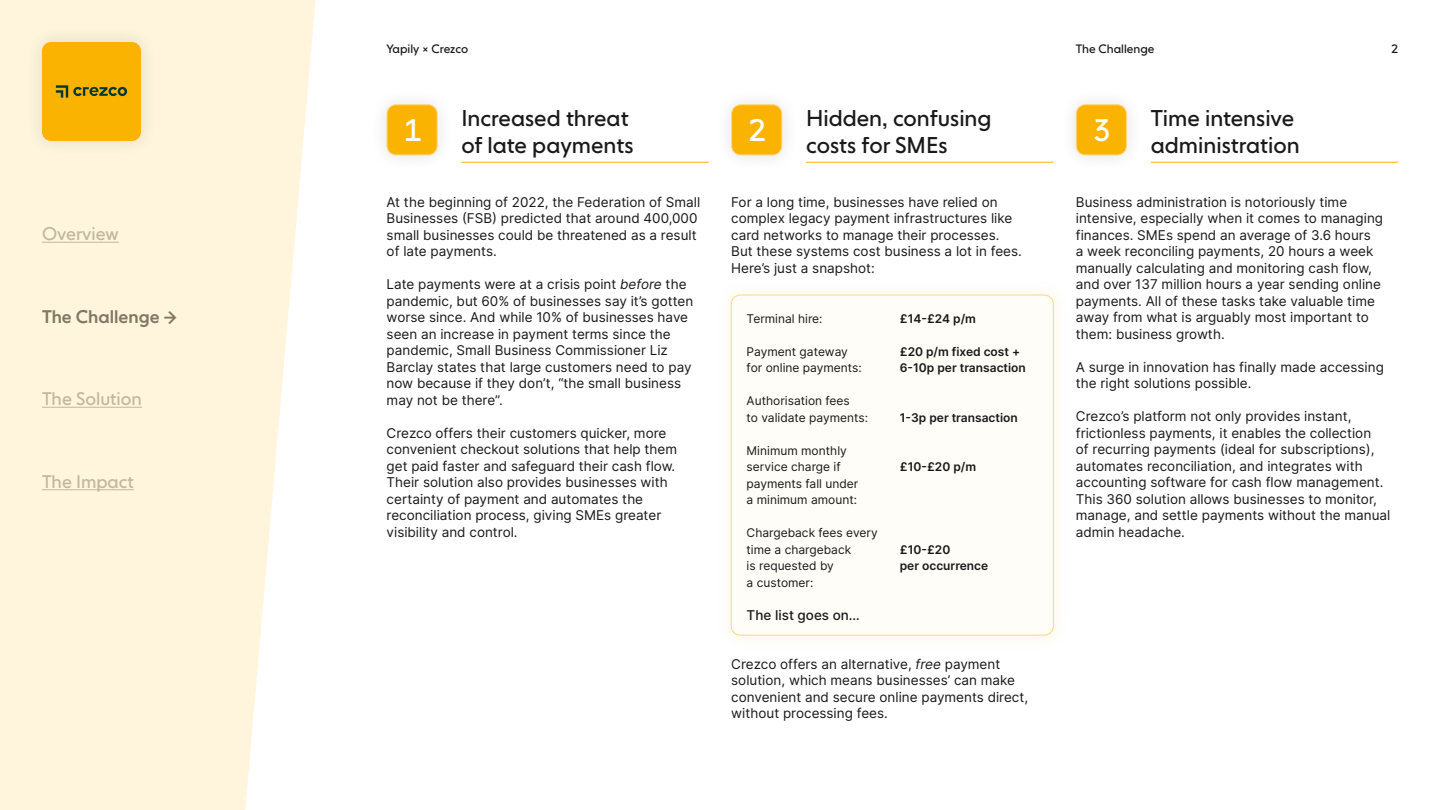
<style>
.page{position:relative;width:1440px;height:810px;background:#fff}
.page>*{position:absolute;margin:0;border:0;box-sizing:border-box;transform-origin:0 0}
.t1{font:30.67px "NEXT Book";color:#fff}
.t2{font:22.5px/27px "NEXT Book";color:#181918}
.t3{font:18px "NEXT Book";color:#837866}
.t4{font:500 18px "NEXT Book";color:#837866}
.t5{font:13.5px/16.5px "Inter";color:#181918}
.t6{font:500 13.5px "Inter";color:#181918}
.t7{font:12px/16.5px "Inter";color:#181918}
.t8{font:600 12px/16.5px "Inter";color:#181918}
.t9{font:12px "NEXT Book";color:#181918}
.s1{font-style:italic}
</style>
<div class="page">
<hr style="left:462px;top:162px;width:247px;height:1px;background:#fab300">
<hr style="left:806px;top:162px;width:247px;height:1px;background:#fab300">
<hr style="left:1151px;top:162px;width:247px;height:1px;background:#fab300">
<div style="left:732px;top:105px;width:50px;height:50px;background:#fab300;border-radius:9px"></div>
<div style="left:731px;top:104px;width:51px;height:51px;border:1px solid #fcd980;border-radius:9px"></div>
<div style="left:387px;top:105px;width:50px;height:50px;background:#fab300;border-radius:9px"></div>
<div style="left:387px;top:104px;width:51px;height:51px;border:1px solid #fcd980;border-radius:9px"></div>
<div style="left:1076px;top:105px;width:50px;height:50px;background:#fab300;border-radius:9px"></div>
<div style="left:1076px;top:104px;width:51px;height:51px;border:1px solid #fcd980;border-radius:9px"></div>
<div style="left:714px;top:278px;width:356px;height:374px;background:#fffdf8"></div>
<div style="left:731px;top:295px;width:323px;height:341px;border:1px solid #fcd980;border-radius:9px"></div>
<svg style="left:0;top:0;width:316px;height:810px;background:#fef6e0"></svg>
<div style="left:25px;top:25px;width:133px;height:133px;background:#fbf2d9"></div>
<div style="left:42px;top:42px;width:99px;height:99px;background:#fab300;border-radius:9px"></div>
<svg style="left:56px;top:85px;width:71px;height:13px"></svg>
<hr style="left:42px;top:242px;width:77px;height:1px;background:#837866">
<hr style="left:42px;top:407px;width:100px;height:1px;background:#837866">
<hr style="left:42px;top:489px;width:92px;height:1px;background:#837866">
<svg style="left:164px;top:311px;width:12px;height:13px"></svg>
<h3 class="t3" style="left:42px;top:223px;width:78px">Overview</h3>
<h3 class="t4" style="left:42px;top:305px;width:119px">The Challenge</h3>
<h3 class="t3" style="left:42px;top:388px;width:101px">The Solution</h3>
<h3 class="t3" style="left:42px;top:470px;width:93px">The Impact</h3>
<p class="t9" style="left:387px;top:42px;width:83px">Yapily × Crezco</p>
<p class="t9" style="left:1076px;top:42px;width:80px">The Challenge</p>
<p class="t9" style="left:1391px;top:42px;width:8px">2</p>
<h2 class="t2" style="left:462px;top:105px;width:173px">Increased threat of late payments</h2>
<h2 class="t2" style="left:806px;top:105px;width:187px">Hidden, confusing costs for SMEs</h2>
<h2 class="t2" style="left:1151px;top:105px;width:150px">Time intensive administration</h2>
<p class="t5" style="left:387px;top:194px;width:315px">At the beginning of 2022, the Federation of Small Businesses (FSB) predicted that around 400,000 small businesses could be threatened as a result of late payments.</p>
<p class="t5" style="left:387px;top:276px;width:308px">Late payments were at a crisis point <span class="s1">before</span> the pandemic, but 60% of businesses say it’s gotten worse since. And while 10% of businesses have seen an increase in payment terms since the pandemic, Small Business Commissioner Liz Barclay states that large customers need to pay now because if they don’t, “the small business may not be there”.</p>
<p class="t5" style="left:387px;top:425px;width:292px">Crezco offers their customers quicker, more convenient checkout solutions that help them get paid faster and safeguard their cash flow.<br>Their solution also provides businesses with certainty of payment and automates the reconciliation process, giving SMEs greater visibility and control.</p>
<h1 class="t1" style="left:405px;top:112px;width:18px">1</h1>
<h1 class="t1" style="left:749px;top:112px;width:18px">2</h1>
<h1 class="t1" style="left:1094px;top:112px;width:18px">3</h1>
<p class="t5" style="left:1076px;top:193px;width:309px">Business administration is notoriously time intensive, especially when it comes to managing finances. SMEs spend an average of 3.6 hours<br>a week reconciling payments, 20 hours a week manually calculating and monitoring cash flow, and over 137 million hours a year sending online payments. All of these tasks take valuable time away from what is arguably most important to them: business growth.</p>
<p class="t5" style="left:1076px;top:358px;width:310px">A surge in innovation has finally made accessing the right solutions possible.</p>
<p class="t5" style="left:1076px;top:408px;width:316px">Crezco’s platform not only provides instant, frictionless payments, it enables the collection<br>of recurring payments (ideal for subscriptions), automates reconciliation, and integrates with accounting software for cash flow management.<br>This 360 solution allows businesses to monitor, manage, and settle payments without the manual admin headache.</p>
<p class="t5" style="left:731px;top:193px;width:292px">For a long time, businesses have relied on complex legacy payment infrastructures like card networks to manage their processes.<br>But these systems cost business a lot in fees.<br>Here’s just a snapshot:</p>
<p class="t7" style="left:747px;top:310px;width:77px">Terminal hire:</p>
<p class="t7" style="left:747px;top:343px;width:117px">Payment gateway for online payments:</p>
<p class="t7" style="left:747px;top:392px;width:123px">Authorisation fees<br>to validate payments:</p>
<p class="t7" style="left:747px;top:442px;width:113px">Minimum monthly service charge if payments fall under a minimum amount:</p>
<p class="t7" style="left:747px;top:524px;width:133px">Chargeback fees every time a chargeback<br>is requested by<br>a customer:</p>
<p class="t6" style="left:747px;top:605px;width:115px">The list goes on…</p>
<p class="t8" style="left:900px;top:310px;width:78px">£14-£24 p/m</p>
<p class="t8" style="left:900px;top:343px;width:128px">£20 p/m fixed cost +<br>6-10p per transaction</p>
<p class="t8" style="left:900px;top:409px;width:120px">1-3p per transaction</p>
<p class="t8" style="left:900px;top:458px;width:78px">£10-£20 p/m</p>
<p class="t8" style="left:900px;top:541px;width:90px">£10-£20<br>per occurrence</p>
<p class="t5" style="left:731px;top:655px;width:298px">Crezco offers an alternative, <span class="s1">free</span> payment solution, which means businesses’ can make convenient and secure online payments direct, without processing fees.</p>
</div>
